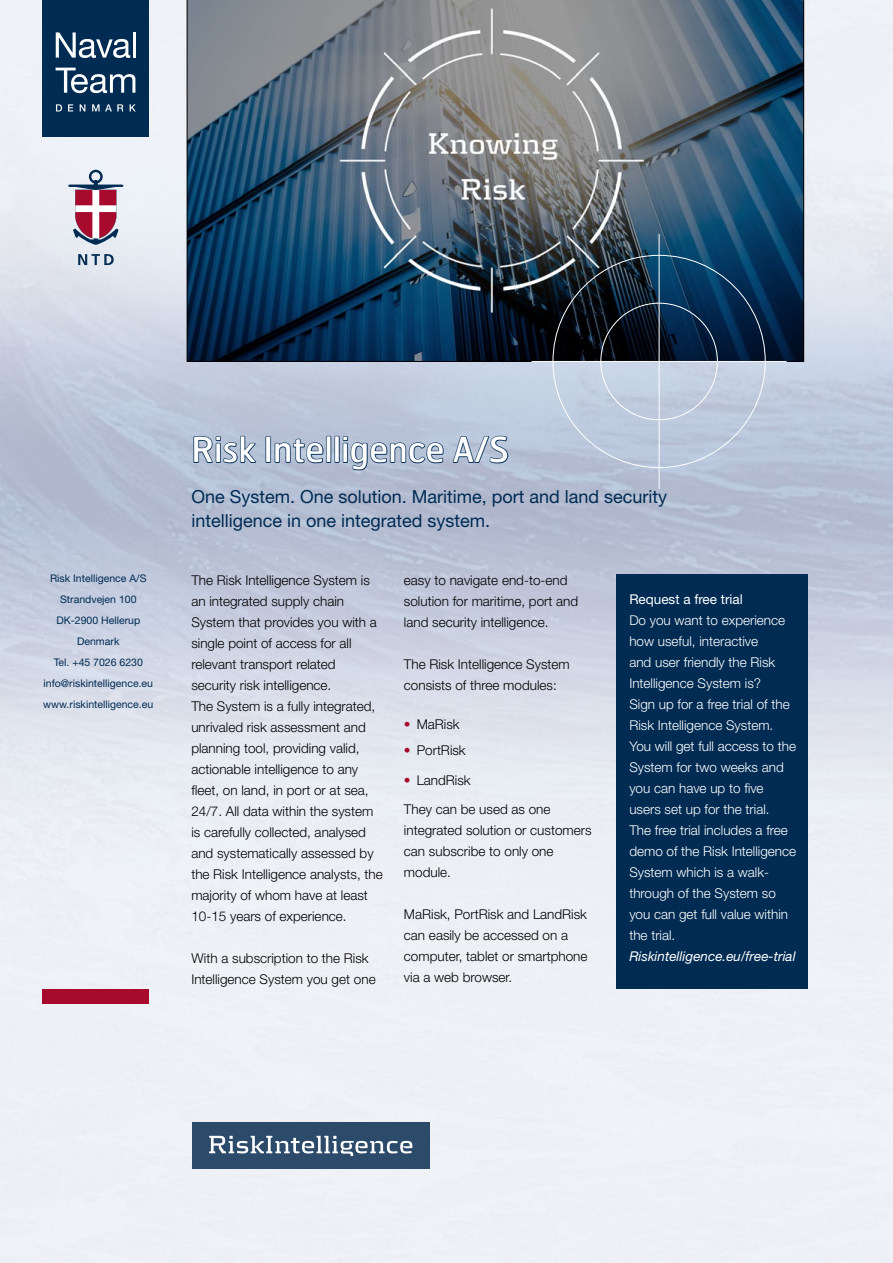
<style>
.page{position:relative;width:893px;height:1263px;background:#fff}
.page>*{position:absolute;margin:0;border:0;box-sizing:border-box;transform-origin:0 0}
.t1{font:34.5px "Hermes";color:#fff}
.t2{font:18px/24px "Helvetica Neue";color:#002b53}
.t3{font:300 13.5px/21px "Helvetica Neue";color:#000}
.t4{font:300 13.5px/21px "Helvetica Neue";color:#fff}
.t5{font:italic 13.5px "Helvetica Neue";color:#fff}
.t6{font:13.5px "Helvetica Neue";color:#fff}
.t7{font:10.5px/21px "Helvetica Neue";color:#002b53;text-align:center}
.s1{color:#a70a2d}
</style>
<div class="page">
<img style="left:0;top:0;width:893px;height:1263px">
<svg style="left:68px;top:170px;width:55px;height:75px;background:#bb95a7"></svg>
<svg style="left:78px;top:254px;width:36px;height:11px"></svg>
<div style="left:43px;top:0;width:106px;height:136px;background:#002b53"></div>
<svg style="left:56px;top:32px;width:74px;height:26px"></svg>
<hr style="left:133px;top:32px;width:3px;height:26px;background:#fff">
<svg style="left:56px;top:68px;width:79px;height:25px"></svg>
<svg style="left:56px;top:104px;width:6px;height:7px"></svg>
<svg style="left:68px;top:104px;width:5px;height:7px"></svg>
<svg style="left:80px;top:104px;width:5px;height:7px"></svg>
<svg style="left:92px;top:104px;width:31px;height:7px"></svg>
<svg style="left:130px;top:104px;width:6px;height:7px"></svg>
<div style="left:43px;top:989px;width:106px;height:15px;background:#a70a2d"></div>
<svg style="left:187px;top:0;width:617px;height:362px;background:#465d6f"></svg>
<hr style="left:531px;top:361px;width:256px;height:1px;background:#fff">
<hr style="left:659px;top:234px;width:1px;height:255px;background:#fff">
<svg style="left:193px;top:435px;width:64px;height:29px;background:#7e93ad"></svg>
<div style="left:265px;top:436px;width:6px;height:27px;border:2px solid #002b53"></div>
<svg style="left:274px;top:438px;width:50px;height:26px"></svg>
<div style="left:326px;top:436px;width:5px;height:27px;border:2px solid #002b53"></div>
<div style="left:334px;top:436px;width:6px;height:27px;border:2px solid #002b53"></div>
<svg style="left:343px;top:436px;width:101px;height:35px;background:#899cb5"></svg>
<svg style="left:452px;top:435px;width:57px;height:29px;background:#889cb5"></svg>
<div style="left:192px;top:1123px;width:237px;height:46px;background:#2c4a69"></div>
<svg style="left:209px;top:1136px;width:203px;height:20px"></svg>
<div style="left:617px;top:574px;width:191px;height:415px;background:#002b53"></div>
<p class="t7" style="left:43px;top:568px;width:112px">Risk Intelligence A/S<br>Strandvejen 100<br>DK-2900 Hellerup<br>Denmark<br>Tel. +45 7026 6230 info@riskintelligence.eu www.riskintelligence.eu</p>
<h1 class="t1" style="left:191px;top:428px;width:320px">Risk Intelligence A/S</h1>
<h2 class="t2" style="left:191px;top:484px;width:477px">One System. One solution. Maritime, port and land security intelligence in one integrated system.</h2>
<p class="t3" style="left:191px;top:569px;width:193px">The Risk Intelligence System is an integrated supply chain<br>System that provides you with a single point of access for all relevant transport related security risk intelligence.<br>The System is a fully integrated, unrivaled risk assessment and planning tool, providing valid, actionable intelligence to any fleet, on land, in port or at sea,<br>24/7. All data within the system is carefully collected, analysed and systematically assessed by the Risk Intelligence analysts, the majority of whom have at least<br>10-15 years of experience.</p>
<p class="t3" style="left:191px;top:947px;width:186px">With a subscription to the Risk<br>Intelligence System you get one</p>
<p class="t3" style="left:404px;top:569px;width:176px">easy to navigate end-to-end solution for maritime, port and land security intelligence.</p>
<p class="t3" style="left:404px;top:653px;width:167px">The Risk Intelligence System consists of three modules:</p>
<p class="t3" style="left:404px;top:713px;width:57px"><span class="s1">•</span> MaRisk</p>
<p class="t3" style="left:404px;top:740px;width:63px"><span class="s1">•</span> PortRisk</p>
<p class="t3" style="left:404px;top:765px;width:148px;line-height:29.5px"><span class="s1">•</span> LandRisk<br>They can be used as one</p>
<p class="t3" style="left:404px;top:820px;width:189px">integrated solution or customers can subscribe to only one module.</p>
<p class="t3" style="left:404px;top:904px;width:185px">MaRisk, PortRisk and LandRisk can easily be accessed on a computer, tablet or smartphone via a web browser.</p>
<p class="t6" style="left:629px;top:591px;width:115px">Request a free trial</p>
<p class="t4" style="left:629px;top:609px;width:168px">Do you want to experience how useful, interactive<br>and user friendly the Risk<br>Intelligence System is?<br>Sign up for a free trial of the<br>Risk Intelligence System.<br>You will get full access to the<br>System for two weeks and you can have up to five users set up for the trial.<br>The free trial includes a free demo of the Risk Intelligence<br>System which is a walk&shy;through of the System so you can get full value within the trial.</p>
<p class="t5" style="left:629px;top:948px;width:168px">Riskintelligence.eu/free-trial</p>
</div>
